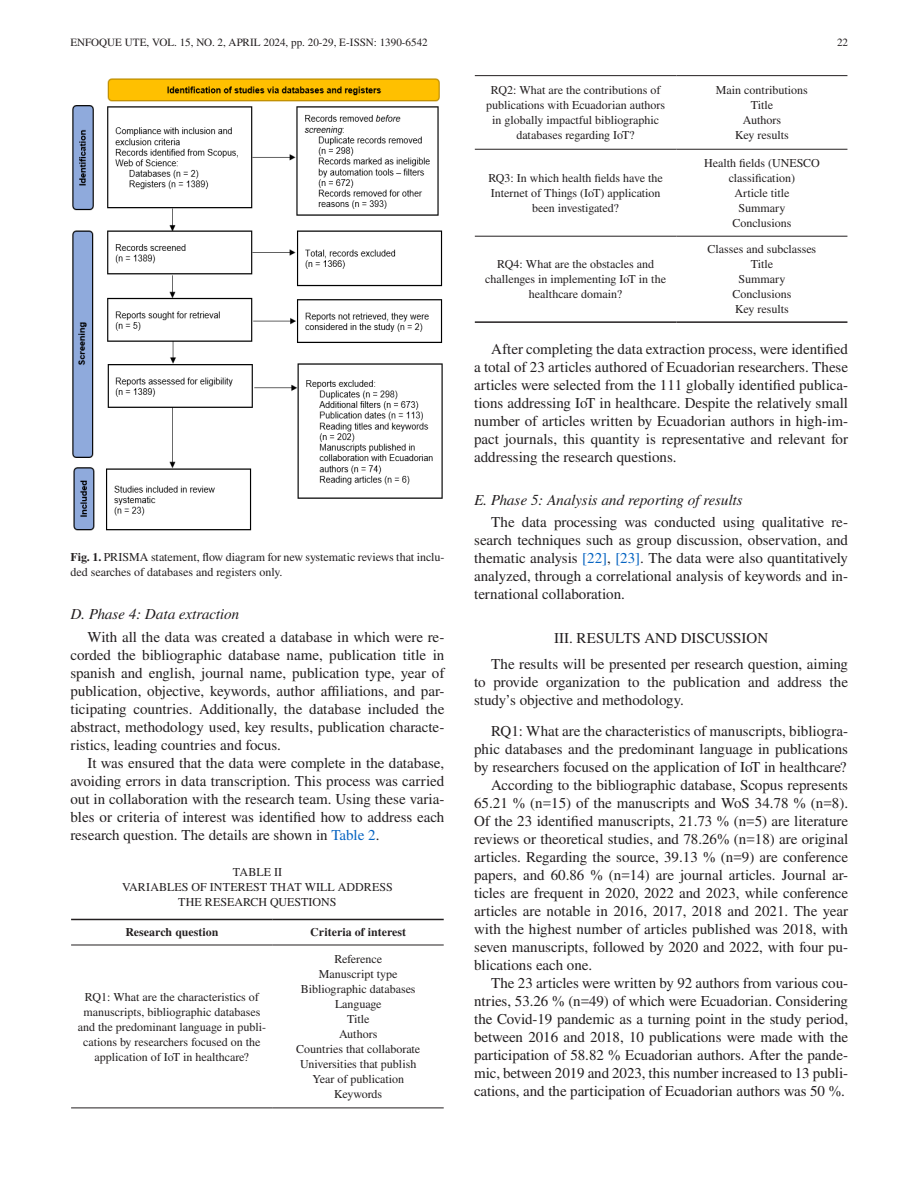
<style>
.page{position:relative;width:918px;height:1188px;background:#fff}
.page>*{position:absolute;margin:0;border:0;box-sizing:border-box;transform-origin:0 0}
.Párrafo_normal{font:15px/18px "Nimbus Rom No 9 L";color:#231f20;text-align:justify}
._1_1{font:italic 15px "Nimbus Rom No 9 L";color:#231f20}
._1{font:15px "Nimbus Rom No 9 L";color:#231f20}
.texto_de_cuadros{font:12px/15px "Nimbus Rom No 9 L";color:#231f20;text-align:center}
.pie_de_tablas_cuadros__etc{font:12px/15px "Nimbus Rom No 9 L";color:#231f20}
.títulos_cuadros{font:12px/15px "Nimbus Rom No 9 L";color:#231f20;text-align:center}
.encabezados_tabla{font:500 12px "Nimbus Rom No 9 L";color:#231f20}
.t1{font:11.1px "Nimbus Rom No 9 L";color:#231f20}
.s1{font-weight:500}
.s2{color:#0563c1}
</style>
<div class="page">
<img style="left:72px;top:78px;width:371px;height:453px">
<hr style="left:71px;top:945px;width:202px;height:1px;background:#231f20">
<hr style="left:273px;top:945px;width:171px;height:1px;background:#231f20">
<hr style="left:71px;top:1108px;width:202px;height:1px;background:#231f20">
<hr style="left:273px;top:1108px;width:171px;height:1px;background:#231f20">
<hr style="left:71px;top:919px;width:202px;height:1px;background:#231f20">
<hr style="left:273px;top:919px;width:171px;height:1px;background:#231f20">
<hr style="left:475px;top:75px;width:202px;height:1px;background:#231f20">
<hr style="left:677px;top:75px;width:170px;height:1px;background:#231f20">
<hr style="left:475px;top:149px;width:202px;height:1px;background:#231f20">
<hr style="left:677px;top:149px;width:170px;height:1px;background:#231f20">
<hr style="left:475px;top:236px;width:202px;height:1px;background:#231f20">
<hr style="left:677px;top:236px;width:170px;height:1px;background:#231f20">
<hr style="left:475px;top:321px;width:202px;height:2px;background:#231f20">
<hr style="left:677px;top:321px;width:170px;height:2px;background:#231f20">
<p class="t1" style="left:70px;top:35px;width:359px">ENFOQUE UTE, VOL. 15, NO. 2, APRIL 2024, pp. 20-29, E-ISSN: 1390-6542</p>
<p class="t1" style="left:837px;top:35px;width:13px">22</p>
<p class="texto_de_cuadros" style="left:486px;top:82px;width:181px">RQ2: What are the contributions of publications with Ecuadorian authors in globally impactful bibliographic databases regarding IoT?</p>
<p class="texto_de_cuadros" style="left:716px;top:82px;width:93px">Main contributions</p>
<p class="texto_de_cuadros" style="left:751px;top:97px;width:24px">Title</p>
<p class="texto_de_cuadros" style="left:743px;top:112px;width:40px">Authors</p>
<p class="texto_de_cuadros" style="left:735px;top:127px;width:55px">Key results</p>
<p class="pie_de_tablas_cuadros__etc" style="left:70px;top:549px;width:375px"><span class="s1">Fig. 1.</span> PRISMA statement, flow diagram for new systematic reviews that inclu&shy;ded searches of databases and registers only.</p>
<p class="_1_1" style="left:70px;top:605px;width:170px">D. Phase 4: Data extraction</p>
<p class="Párrafo_normal" style="left:70px;top:627px;width:375px;text-indent:17px">With all the data was created a database in which were re&shy;corded the bibliographic database name, publication title in spanish and english, journal name, publication type, year of publication, objective, keywords, author affiliations, and par&shy;ticipating countries. Additionally, the database included the abstract, methodology used, key results, publication characte&shy;ristics, leading countries and focus.</p>
<p class="Párrafo_normal" style="left:70px;top:753px;width:375px;text-indent:17px">It was ensured that the data were complete in the database, avoiding errors in data transcription. This process was carried out in collaboration with the research team. Using these varia&shy;bles or criteria of interest was identified how to address each research question. The details are shown in <span class="s2">Table 2</span>.</p>
<p class="títulos_cuadros" style="left:122px;top:864px;width:272px">TABLE II<br>VARIABLES OF INTEREST THAT WILL ADDRESS<br>THE RESEARCH QUESTIONS</p>
<p class="encabezados_tabla" style="left:125px;top:924px;width:94px">Research question</p>
<p class="encabezados_tabla" style="left:310px;top:924px;width:97px">Criteria of interest</p>
<p class="texto_de_cuadros" style="left:78px;top:989px;width:190px">RQ1: What are the characteristics of manuscripts, bibliographic databases and the predominant language in publi&shy;cations by researchers focused on the application of IoT in healthcare?</p>
<p class="texto_de_cuadros" style="left:335px;top:951px;width:49px">Reference</p>
<p class="texto_de_cuadros" style="left:319px;top:966px;width:80px">Manuscript type</p>
<p class="texto_de_cuadros" style="left:301px;top:981px;width:116px">Bibliographic databases</p>
<p class="texto_de_cuadros" style="left:335px;top:996px;width:48px">Language</p>
<p class="texto_de_cuadros" style="left:347px;top:1011px;width:24px">Title</p>
<p class="texto_de_cuadros" style="left:339px;top:1026px;width:40px">Authors</p>
<p class="texto_de_cuadros" style="left:296px;top:1041px;width:125px">Countries that collaborate</p>
<p class="texto_de_cuadros" style="left:300px;top:1056px;width:118px">Universities that publish</p>
<p class="texto_de_cuadros" style="left:312px;top:1071px;width:93px">Year of publication</p>
<p class="texto_de_cuadros" style="left:334px;top:1086px;width:50px">Keywords</p>
<p class="texto_de_cuadros" style="left:489px;top:170px;width:176px">RQ3: In which health fields have the<br>Internet of Things (IoT) application been investigated?</p>
<p class="texto_de_cuadros" style="left:704px;top:155px;width:117px">Health fields (UNESCO classification)</p>
<p class="texto_de_cuadros" style="left:734px;top:185px;width:57px">Article title</p>
<p class="texto_de_cuadros" style="left:739px;top:200px;width:48px">Summary</p>
<p class="texto_de_cuadros" style="left:733px;top:215px;width:60px">Conclusions</p>
<p class="texto_de_cuadros" style="left:708px;top:241px;width:110px">Classes and subclasses</p>
<p class="texto_de_cuadros" style="left:751px;top:256px;width:24px">Title</p>
<p class="texto_de_cuadros" style="left:739px;top:271px;width:48px">Summary</p>
<p class="texto_de_cuadros" style="left:733px;top:286px;width:60px">Conclusions</p>
<p class="texto_de_cuadros" style="left:735px;top:301px;width:55px">Key results</p>
<p class="Párrafo_normal" style="left:474px;top:339px;width:375px;text-indent:17px">After completing the data extraction process, were identified a total of 23 articles authored of Ecuadorian researchers. These articles were selected from the 111 globally identified publica&shy;tions addressing IoT in healthcare. Despite the relatively small number of articles written by Ecuadorian authors in high-im&shy;pact journals, this quantity is representative and relevant for addressing the research questions.</p>
<p class="_1_1" style="left:474px;top:491px;width:270px">E. Phase 5: Analysis and reporting of results</p>
<p class="Párrafo_normal" style="left:474px;top:513px;width:375px;text-indent:17px">The data processing was conducted using qualitative re&shy;search techniques such as group discussion, observation, and thematic analysis <span class="s2">[22]</span>, <span class="s2">[23]</span>. The data were also quantitatively analyzed, through a correlational analysis of keywords and in&shy;ternational collaboration.</p>
<p class="_1" style="left:554px;top:627px;width:216px">III. RESULTS AND DISCUSSION</p>
<p class="Párrafo_normal" style="left:474px;top:655px;width:375px;text-indent:17px">The results will be presented per research question, aiming to provide organization to the publication and address the study’s objective and methodology.</p>
<p class="Párrafo_normal" style="left:474px;top:722px;width:375px;text-indent:17px">RQ1: What are the characteristics of manuscripts, bibliogra&shy;phic databases and the predominant language in publications by researchers focused on the application of IoT in healthcare?</p>
<p class="Párrafo_normal" style="left:474px;top:776px;width:376px;text-indent:17px">According to the bibliographic database, Scopus represents 65.21 % (n=15) of the manuscripts and WoS 34.78 % (n=8).<br>Of the 23 identified manuscripts, 21.73 % (n=5) are literature reviews or theoretical studies, and 78.26% (n=18) are original articles. Regarding the source, 39.13 % (n=9) are conference papers, and 60.86 % (n=14) are journal articles. Journal ar&shy;ticles are frequent in 2020, 2022 and 2023, while conference articles are notable in 2016, 2017, 2018 and 2021. The year with the highest number of articles published was 2018, with seven manuscripts, followed by 2020 and 2022, with four pu&shy;blications each one.</p>
<p class="Párrafo_normal" style="left:474px;top:974px;width:375px;text-indent:17px">The 23 articles were written by 92 authors from various cou&shy;ntries, 53.26 % (n=49) of which were Ecuadorian. Considering the Covid-19 pandemic as a turning point in the study period, between 2016 and 2018, 10 publications were made with the participation of 58.82 % Ecuadorian authors. After the pande&shy;mic, between 2019 and 2023, this number increased to 13 publi&shy;cations, and the participation of Ecuadorian authors was 50 %.</p>
<p class="texto_de_cuadros" style="left:485px;top:256px;width:182px">RQ4: What are the obstacles and challenges in implementing IoT in the healthcare domain?</p>
</div>
